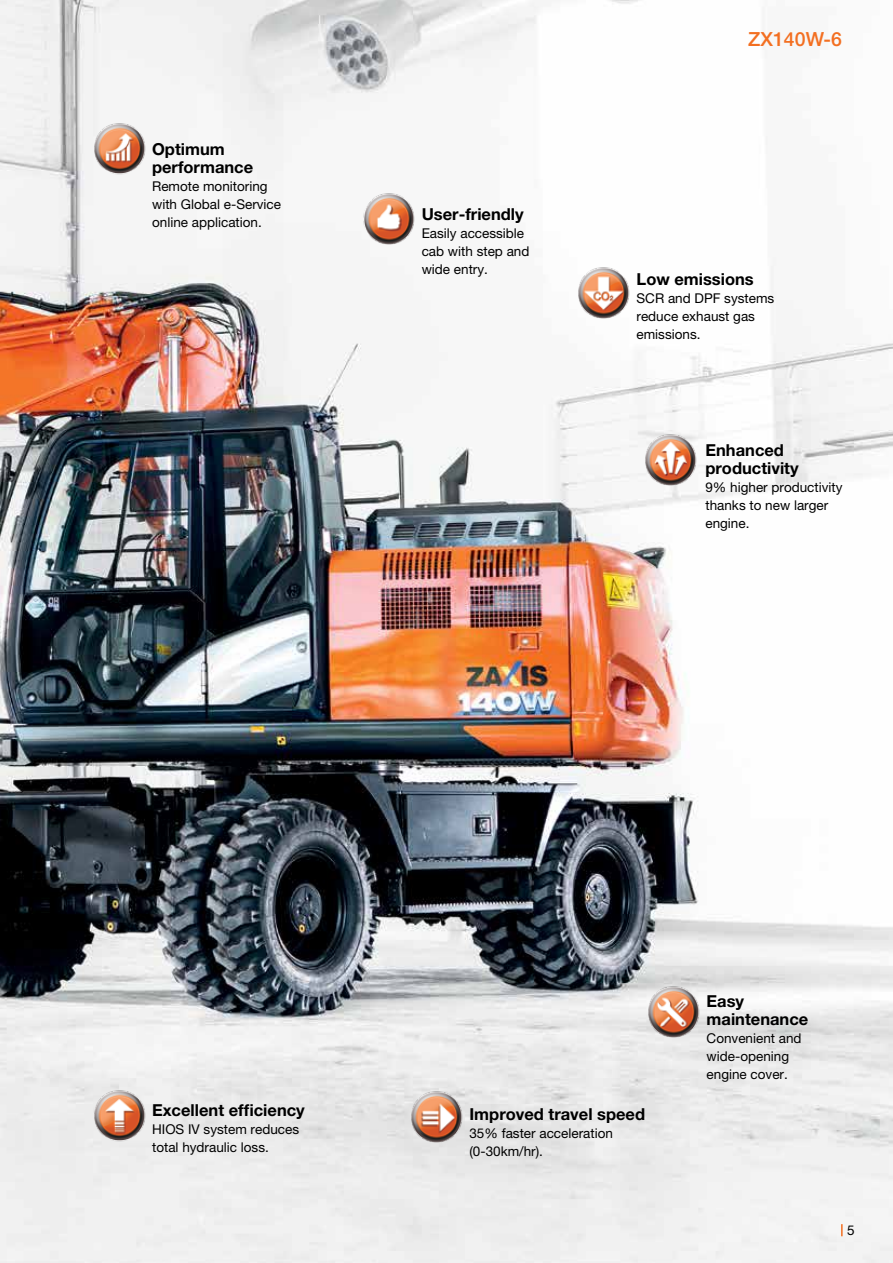
<style>
.page{position:relative;width:893px;height:1263px;background:#fff}
.page>*{position:absolute;margin:0;border:0;box-sizing:border-box;transform-origin:0 0}
.t1{font:500 19.5px "Helvetica Neue LT Pro";color:#f36f21}
.t2{font:700 16.5px/18px "Helvetica Neue LT Pro";color:#000}
.t3{font:13.5px/18px "Helvetica Neue LT Pro";color:#000}
</style>
<div class="page">
<img style="left:0;top:0;width:893px;height:1263px">
<svg style="left:841px;top:1224px;width:2px;height:12px"></svg>
<img style="left:83px;top:120px;width:65px;height:64px">
<img style="left:353px;top:190px;width:64px;height:65px">
<img style="left:568px;top:264px;width:64px;height:65px">
<img style="left:634px;top:431px;width:64px;height:65px">
<img style="left:638px;top:983px;width:64px;height:65px">
<img style="left:400px;top:1088px;width:65px;height:65px">
<img style="left:83px;top:1087px;width:65px;height:64px">
<p class="t2" style="left:152px;top:140px;width:103px">Optimum performance</p>
<p class="t3" style="left:152px;top:177px;width:130px">Remote monitoring with Global e-Service online application.</p>
<p class="t2" style="left:422px;top:205px;width:104px">User-friendly</p>
<p class="t3" style="left:422px;top:224px;width:109px">Easily accessible cab with step and wide entry.</p>
<h1 class="t1" style="left:748px;top:27px;width:95px">ZX140W‑6</h1>
<p class="t2" style="left:636px;top:269px;width:119px">Low emissions</p>
<p class="t3" style="left:636px;top:289px;width:139px">SCR and DPF systems reduce exhaust gas emissions.</p>
<p class="t2" style="left:705px;top:440px;width:95px">Enhanced productivity</p>
<p class="t3" style="left:705px;top:478px;width:139px">9% higher productivity thanks to new larger engine.</p>
<p class="t2" style="left:152px;top:1101px;width:154px">Excellent efficiency</p>
<p class="t3" style="left:152px;top:1120px;width:149px">HIOS IV system reduces total hydraulic loss.</p>
<p class="t2" style="left:469px;top:1104px;width:177px">Improved travel speed</p>
<p class="t3" style="left:469px;top:1124px;width:145px">35% faster acceleration (0‑30km/hr).</p>
<p class="t2" style="left:707px;top:992px;width:103px">Easy maintenance</p>
<p class="t3" style="left:707px;top:1029px;width:97px">Convenient and wide-opening engine cover.</p>
<p class="t3" style="left:847px;top:1221px;width:9px">5</p>
</div>
